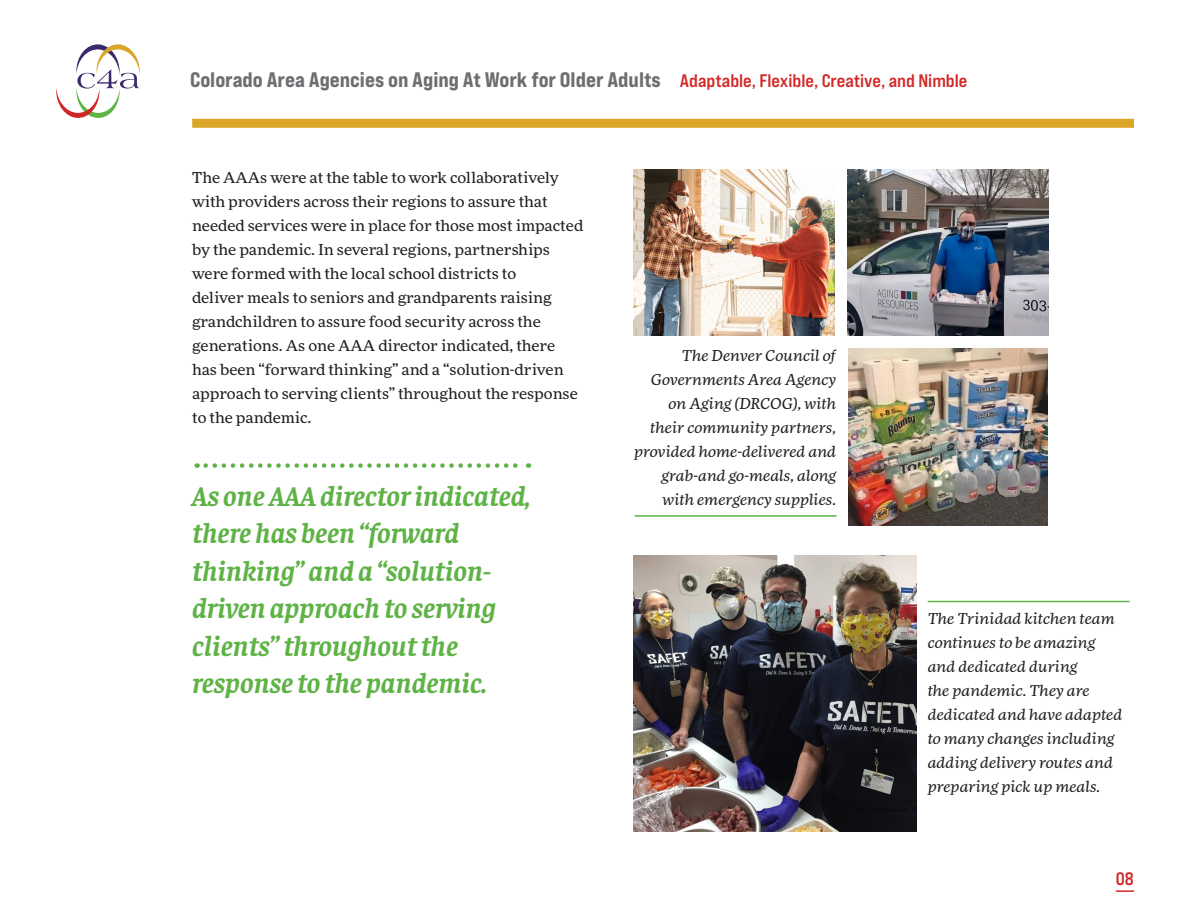
<style>
.page{position:relative;width:1188px;height:918px;background:#fff}
.page>*{position:absolute;margin:0;border:0;box-sizing:border-box;transform-origin:0 0}
.t1{font:italic 700 28.5px/37.5px "Faustina";color:#5fb346}
.t2{font:21px "Bebas Neue Pro Exp Eb";color:#6d6e71}
.t3{font:18px "Bebas Neue Pro Exp Bd";color:#d22827}
.t4{font:expanded 15px/24px "More Pro";color:#231f20}
.t5{font:italic expanded 15px/24px "More Pro";color:#231f20}
.t6{font:italic 14.1px "Helvetica Neue";letter-spacing:-.005em;color:#1d2228}
.s1{font-family:"Bebas Neue Pro Exp Bd";font-size:18.15px;color:#d22827}
</style>
<div class="page">
<svg style="left:1116px;top:890px;width:18px;height:2px"></svg>
<img style="left:634px;top:555px;width:282px;height:276px">
<img style="left:634px;top:170px;width:201px;height:166px">
<img style="left:847px;top:170px;width:202px;height:166px">
<img style="left:848px;top:349px;width:200px;height:176px">
<svg style="left:56px;top:44px;width:84px;height:74px"></svg>
<div style="left:192px;top:119px;width:942px;height:9px;background:#dba628"></div>
<hr style="left:635px;top:515px;width:202px;height:2px;background:#5fb346">
<hr style="left:928px;top:601px;width:202px;height:1px;background:#5fb346">
<svg style="left:206px;top:463px;width:323px;height:5px"></svg>
<h2 class="t2" style="left:190px;top:67px;width:779px">Colorado Area Agencies on Aging At Work for Older Adults <span class="s1">Adaptable, Flexible, Creative, and Nimble</span></h2>
<p class="t4" style="left:192px;top:164px;width:393px">The AAAs were at the table to work collaboratively with providers across their regions to assure that needed services were in place for those most impacted by the pandemic. In several regions, partnerships were formed with the local school districts to<br>deliver meals to seniors and grandparents raising grandchildren to assure food security across the generations. As one AAA director indicated, there has been “forward thinking” and a “solution-driven approach to serving clients” throughout the response to the pandemic.</p>
<h1 class="t1" style="left:192px;top:476px;width:340px">As one AAA director indicated, there has been “forward thinking” and a “solution&shy;driven approach to serving clients” throughout the response to the pandemic.</h1>
<p class="t5" style="left:634px;top:343px;width:203px;text-align:right">The Denver Council of<br>Governments Area Agency on Aging (DRCOG), with their community partners, provided home-delivered and grab-and go-meals, along with emergency supplies.</p>
<p class="t5" style="left:928px;top:606px;width:196px">The Trinidad kitchen team continues to be amazing and dedicated during<br>the pandemic. They are dedicated and have adapted to many changes including adding delivery routes and preparing pick up meals.</p>
<p class="t6" style="left:932px;top:613px;width:92px">pick up meals.</p>
<p class="t3" style="left:1116px;top:868px;width:20px">08</p>
</div>
